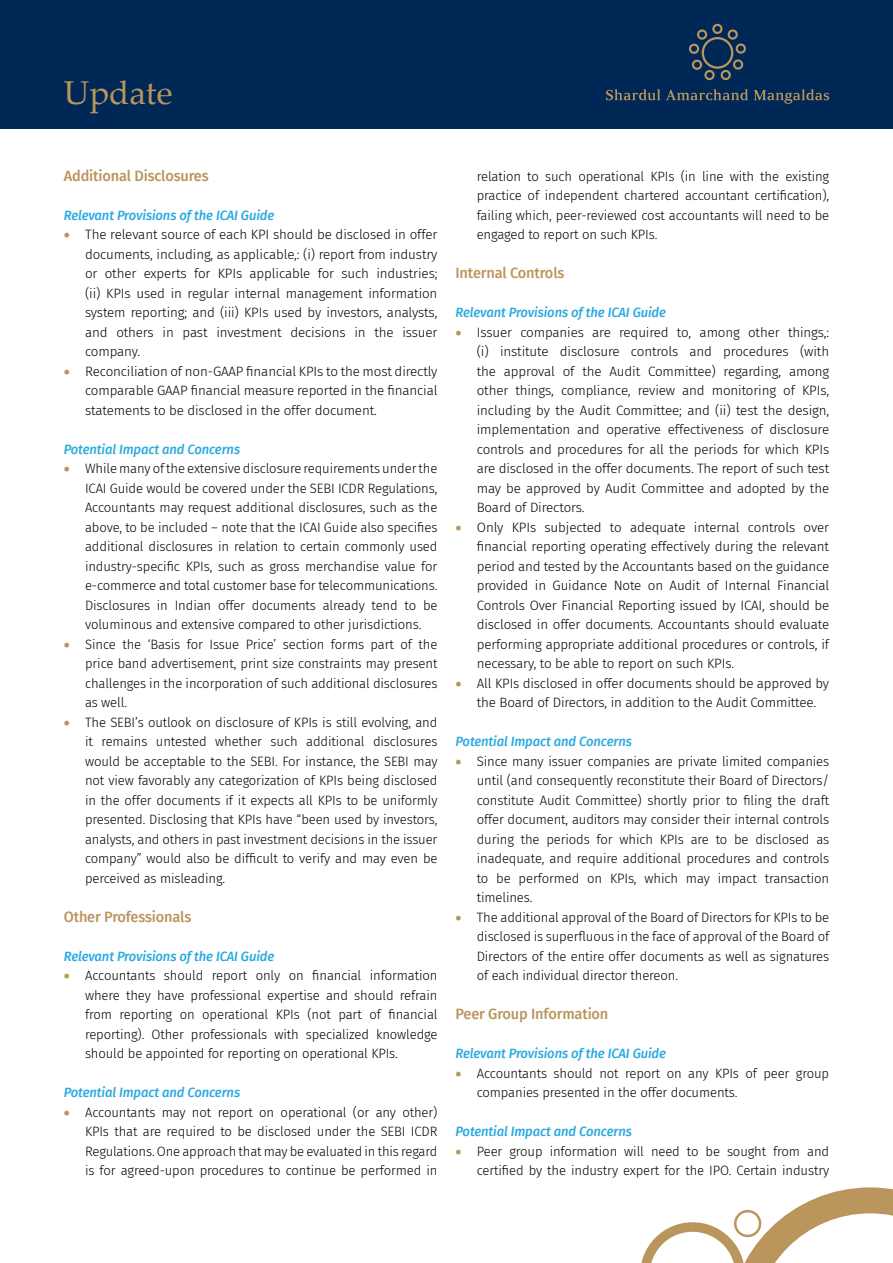
<style>
.page{position:relative;width:893px;height:1263px;background:#fff}
.page>*{position:absolute;margin:0;border:0;box-sizing:border-box;transform-origin:0 0}
.t1{font:33px "Palatino Linotype";color:#ba955c}
.Heading_2{font:500 15px "Fira Sans";letter-spacing:-.01em;color:#ba955c}
.t2{font:300 13.5px/19.5px "Fira Sans";letter-spacing:-.01em;color:#000;text-align:justify}
.Heading_3{font:italic 500 13.5px "Fira Sans";letter-spacing:-.01em;color:#2aa9e0}
.s1{color:#ba955c}
</style>
<div class="page">
<div style="left:0;top:0;width:893px;height:128px;background:#002856"></div>
<svg style="left:606px;top:89px;width:54px;height:11px"></svg>
<svg style="left:666px;top:89px;width:82px;height:11px"></svg>
<svg style="left:754px;top:89px;width:75px;height:15px"></svg>
<svg style="left:689px;top:24px;width:57px;height:56px"></svg>
<svg style="left:641px;top:1187px;width:252px;height:76px"></svg>
<p class="t1" style="left:64px;top:69px;width:110px">Update</p>
<p class="Heading_2" style="left:64px;top:163px;width:146px">Additional Disclosures</p>
<p class="Heading_3" style="left:64px;top:204px;width:212px">Relevant Provisions of the ICAI Guide</p>
<p class="t2" style="left:85px;top:225px;width:354px;text-indent:-21px"><span class="s1">•</span> The relevant source of each KPI should be disclosed in offer documents, including, as applicable,: (i) report from industry or other experts for KPIs applicable for such industries; (ii) KPIs used in regular internal management information system reporting; and (iii) KPIs used by investors, analysts, and others in past investment decisions in the issuer company.</p>
<p class="t2" style="left:85px;top:361px;width:354px;text-indent:-21px"><span class="s1">•</span> Reconciliation of non-GAAP financial KPIs to the most directly comparable GAAP financial measure reported in the financial statements to be disclosed in the offer document.</p>
<p class="Heading_3" style="left:64px;top:438px;width:178px">Potential Impact and Concerns</p>
<p class="t2" style="left:85px;top:459px;width:354px;text-indent:-21px"><span class="s1">•</span> While many of the extensive disclosure requirements under the ICAI Guide would be covered under the SEBI ICDR Regulations, Accountants may request additional disclosures, such as the above, to be included – note that the ICAI Guide also specifies additional disclosures in relation to certain commonly used industry-specific KPIs, such as gross merchandise value for e-commerce and total customer base for telecommunications.<br>Disclosures in Indian offer documents already tend to be voluminous and extensive compared to other jurisdictions.</p>
<p class="t2" style="left:85px;top:634px;width:354px;text-indent:-21px"><span class="s1">•</span> Since the ‘Basis for Issue Price’ section forms part of the price band advertisement, print size constraints may present challenges in the incorporation of such additional disclosures as well.</p>
<p class="t2" style="left:85px;top:712px;width:354px;text-indent:-21px"><span class="s1">•</span> The SEBI’s outlook on disclosure of KPIs is still evolving, and it remains untested whether such additional disclosures would be acceptable to the SEBI. For instance, the SEBI may not view favorably any categorization of KPIs being disclosed in the offer documents if it expects all KPIs to be uniformly presented. Disclosing that KPIs have “been used by investors, analysts, and others in past investment decisions in the issuer company” would also be difficult to verify and may even be perceived as misleading.</p>
<p class="Heading_2" style="left:64px;top:904px;width:129px">Other Professionals</p>
<p class="Heading_3" style="left:64px;top:945px;width:212px">Relevant Provisions of the ICAI Guide</p>
<p class="t2" style="left:85px;top:966px;width:354px;text-indent:-21px"><span class="s1">•</span> Accountants should report only on financial information where they have professional expertise and should refrain from reporting on operational KPIs (not part of financial reporting). Other professionals with specialized knowledge should be appointed for reporting on operational KPIs.</p>
<p class="Heading_3" style="left:64px;top:1082px;width:178px">Potential Impact and Concerns</p>
<p class="t2" style="left:85px;top:1102px;width:354px;text-indent:-21px"><span class="s1">•</span> Accountants may not report on operational (or any other)<br>KPIs that are required to be disclosed under the SEBI ICDR Regulations. One approach that may be evaluated in this regard is for agreed-upon procedures to continue be performed in</p>
<p class="t2" style="left:477px;top:166px;width:354px">relation to such operational KPIs (in line with the existing practice of independent chartered accountant certification), failing which, peer-reviewed cost accountants will need to be engaged to report on such KPIs.</p>
<p class="Heading_2" style="left:455px;top:261px;width:110px">Internal Controls</p>
<p class="Heading_3" style="left:455px;top:302px;width:212px">Relevant Provisions of the ICAI Guide</p>
<p class="t2" style="left:477px;top:322px;width:354px;text-indent:-21px"><span class="s1">•</span> Issuer companies are required to, among other things,: (i) institute disclosure controls and procedures (with the approval of the Audit Committee) regarding, among other things, compliance, review and monitoring of KPIs, including by the Audit Committee; and (ii) test the design, implementation and operative effectiveness of disclosure controls and procedures for all the periods for which KPIs are disclosed in the offer documents. The report of such test may be approved by Audit Committee and adopted by the Board of Directors.</p>
<p class="t2" style="left:477px;top:517px;width:354px;text-indent:-21px"><span class="s1">•</span> Only KPIs subjected to adequate internal controls over financial reporting operating effectively during the relevant period and tested by the Accountants based on the guidance provided in Guidance Note on Audit of Internal Financial Controls Over Financial Reporting issued by ICAI, should be disclosed in offer documents. Accountants should evaluate performing appropriate additional procedures or controls, if necessary, to be able to report on such KPIs.</p>
<p class="t2" style="left:477px;top:673px;width:354px;text-indent:-21px"><span class="s1">•</span> All KPIs disclosed in offer documents should be approved by the Board of Directors, in addition to the Audit Committee.</p>
<p class="Heading_3" style="left:455px;top:731px;width:178px">Potential Impact and Concerns</p>
<p class="t2" style="left:477px;top:751px;width:354px;text-indent:-21px"><span class="s1">•</span> Since many issuer companies are private limited companies until (and consequently reconstitute their Board of Directors/ constitute Audit Committee) shortly prior to filing the draft offer document, auditors may consider their internal controls during the periods for which KPIs are to be disclosed as inadequate, and require additional procedures and controls to be performed on KPIs, which may impact transaction timelines.</p>
<p class="t2" style="left:477px;top:907px;width:354px;text-indent:-21px"><span class="s1">•</span> The additional approval of the Board of Directors for KPIs to be disclosed is superfluous in the face of approval of the Board of Directors of the entire offer documents as well as signatures of each individual director thereon.</p>
<p class="Heading_2" style="left:455px;top:1002px;width:154px">Peer Group Information</p>
<p class="Heading_3" style="left:455px;top:1043px;width:212px">Relevant Provisions of the ICAI Guide</p>
<p class="t2" style="left:477px;top:1063px;width:354px;text-indent:-21px"><span class="s1">•</span> Accountants should not report on any KPIs of peer group companies presented in the offer documents.</p>
<p class="Heading_3" style="left:455px;top:1121px;width:178px">Potential Impact and Concerns</p>
<p class="t2" style="left:455px;top:1141px;width:375px;text-align:right"><span class="s1">•</span> Peer group information will need to be sought from and certified by the industry expert for the IPO. Certain industry</p>
</div>
